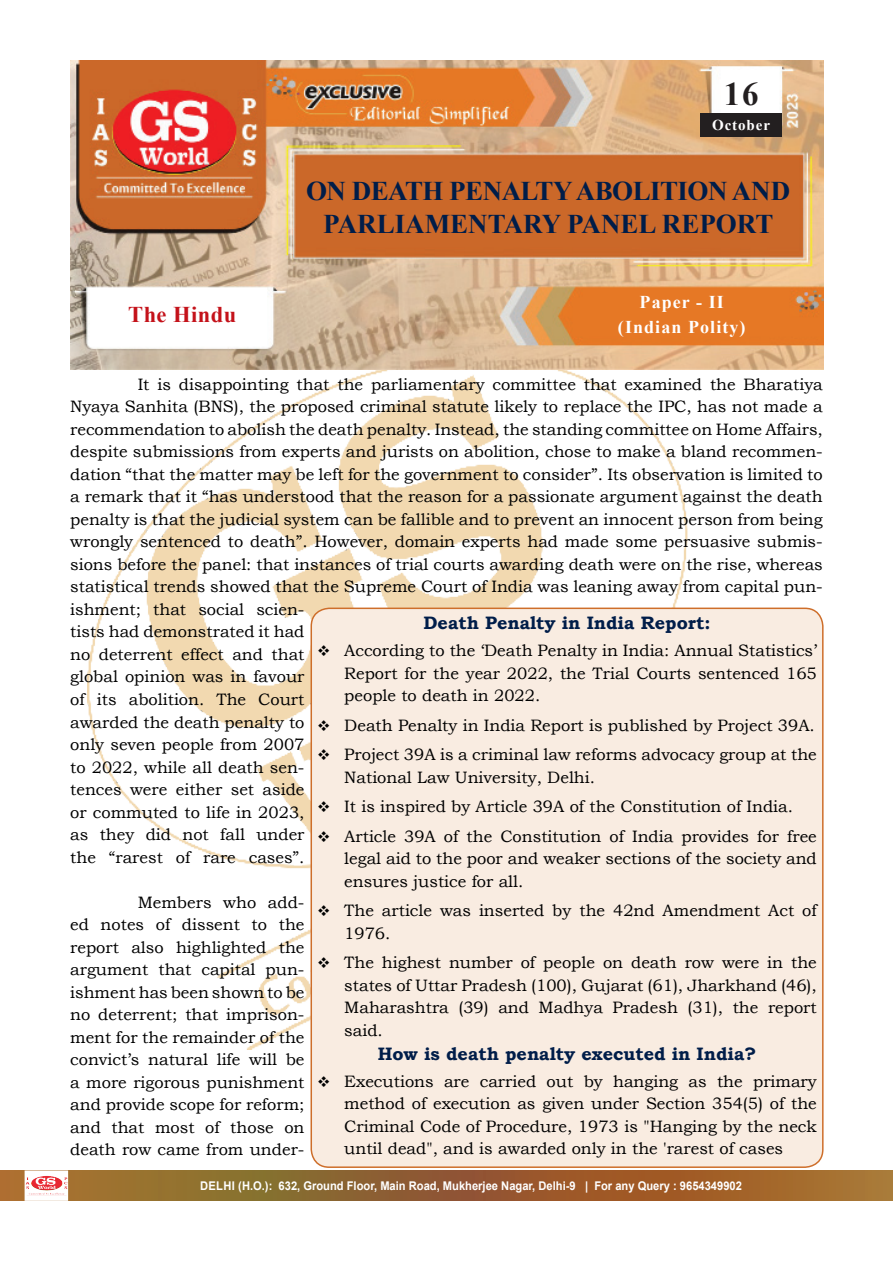
<style>
.page{position:relative;width:893px;height:1263px;background:#fff}
.page>*{position:absolute;margin:0;border:0;box-sizing:border-box;transform-origin:0 0}
.t1{font:700 33px "Times New Roman";color:#231f20}
.t2{font:700 27px/32.4px "Times New Roman";color:#001d49;text-align:center}
.t3{font:700 22.5px "Times New Roman";color:#c4121a}
.t4{font:700 18px "Bookman Old Style";color:#001d49}
.t5{font:700 18px/25px "Times New Roman";color:#fff;text-align:center}
.t6{font:16.5px/22.5px "Bookman Old Style";color:#000}
.t7{font:700 15px "Times New Roman";letter-spacing:.06em;color:#fff}
.t8{font:700 12px "Arial";color:#fff;scale:.93 1}
</style>
<div class="page">
<img style="left:88px;top:369px;width:688px;height:680px">
<svg style="left:0;top:1170px;width:893px;height:31px;background:#98652e"></svg>
<div style="left:25px;top:1170px;width:43px;height:31px;background:#f2eae1"></div>
<img style="left:24px;top:1170px;width:44px;height:30px">
<img style="left:70px;top:61px;width:753px;height:308px">
<div style="left:700px;top:113px;width:82px;height:23px;background:#231f20"></div>
<div style="left:311px;top:608px;width:512px;height:559px;background:#f9ece1;border-radius:18px"></div>
<div style="left:310px;top:608px;width:514px;height:560px;border:2px solid #ce6e2a;border-radius:18px"></div>
<h1 class="t1" style="left:724px;top:71px;width:36px">16</h1>
<p class="t7" style="left:712px;top:115px;width:59px">OCTOBER</p>
<h3 class="t3" style="left:128px;top:299px;width:110px">THE HINDU</h3>
<h2 class="t2" style="left:306px;top:174px;width:486px">ON DEATH PENALTY ABOLITION AND<br>PARLIAMENTARY PANEL REPORT</h2>
<p class="t5" style="left:618px;top:289px;width:129px">PAPER - II (INDIAN POLITY)</p>
<p class="t6" style="left:70px;top:373px;width:754px;text-indent:68px">It is disappointing that the parliamentary committee that examined the Bharatiya Nyaya Sanhita (BNS), the proposed criminal statute likely to replace the IPC, has not made a recommendation to abolish the death penalty. Instead, the standing committee on Home Affairs, despite submissions from experts and jurists on abolition, chose to make a bland recommen&shy;dation “that the matter may be left for the government to consider”. Its observation is limited to a remark that it “has understood that the reason for a passionate argument against the death penalty is that the judicial system can be fallible and to prevent an innocent person from being wrongly sentenced to death”. However, domain experts had made some persuasive submis&shy;sions before the panel: that instances of trial courts awarding death were on the rise, whereas statistical trends showed that the Supreme Court of India was leaning away from capital pun&shy;ishment; that social scien-<br>tists had demonstrated it had<br>no deterrent effect and that<br>global opinion was in favour<br>of its abolition. The Court<br>awarded the death penalty to<br>only seven people from 2007<br>to 2022, while all death sen-<br>tences were either set aside<br>or commuted to life in 2023,<br>as they did not fall under<br>the “rarest of rare cases”.</p>
<p class="t6" style="left:70px;top:891px;width:236px;text-align:justify;text-indent:68px">Members who add&shy;ed notes of dissent to the report also highlighted the argument that capital pun&shy;ishment has been shown to be no deterrent; that imprison&shy;ment for the remainder of the convict’s natural life will be a more rigorous punishment and provide scope for reform; and that most of those on death row came from under-</p>
<p class="t4" style="left:424px;top:610px;width:288px">Death Penalty in India Report:</p>
<p class="t6" style="left:344px;top:639px;width:474px;text-align:justify">According to the ‘Death Penalty in India: Annual Statistics’ Report for the year 2022, the Trial Courts sentenced 165 people to death in 2022.</p>
<p class="t6" style="left:344px;top:710px;width:474px;line-height:29.5px">Death Penalty in India Report is published by Project 39A.<br>Project 39A is a criminal law reforms advocacy group at the</p>
<p class="t6" style="left:344px;top:762px;width:474px;line-height:29.5px">National Law University, Delhi.<br>It is inspired by Article 39A of the Constitution of India.<br>Article 39A of the Constitution of India provides for free</p>
<p class="t6" style="left:344px;top:847px;width:474px">legal aid to the poor and weaker sections of the society and ensures justice for all.</p>
<p class="t6" style="left:344px;top:899px;width:474px">The article was inserted by the 42nd Amendment Act of<br>1976.</p>
<p class="t6" style="left:344px;top:951px;width:474px;text-align:justify">The highest number of people on death row were in the states of Uttar Pradesh (100), Gujarat (61), Jharkhand (46), Maharashtra (39) and Madhya Pradesh (31), the report said.</p>
<p class="t4" style="left:378px;top:1040px;width:380px">How is death penalty executed in India?</p>
<p class="t6" style="left:344px;top:1070px;width:474px;text-align:justify">Executions are carried out by hanging as the primary method of execution as given under Section 354(5) of the Criminal Code of Procedure, 1973 is "Hanging by the neck until dead", and is awarded only in the 'rarest of cases</p>
<p class="t8" style="left:200px;top:1178px;width:584px">Delhi (H.O.): 632, Ground Floor, Main Road, Mukherjee Nagar, Delhi-9 | For any Query : 9654349902</p>
</div>
